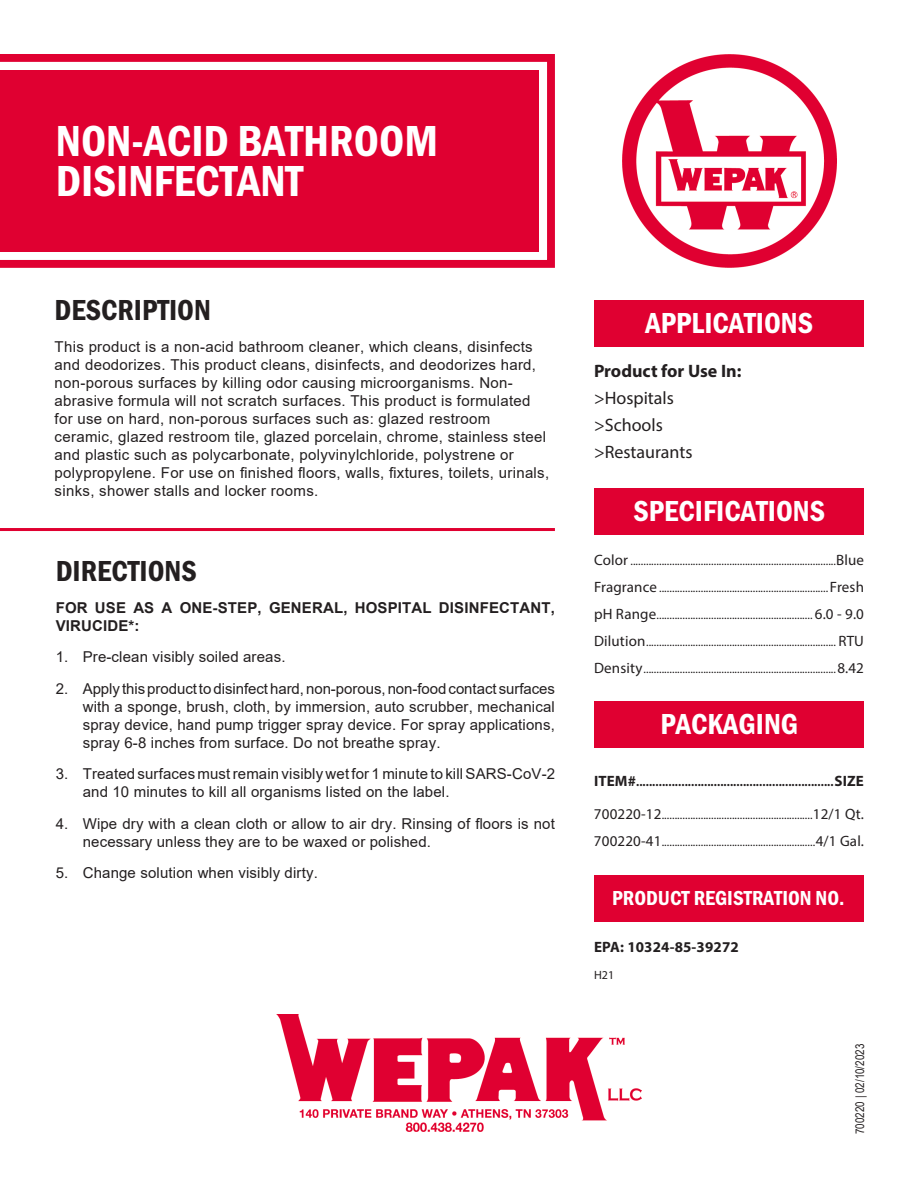
<style>
.page{position:relative;width:918px;height:1188px;background:#fff}
.page>*{position:absolute;margin:0;border:0;box-sizing:border-box;transform-origin:0 0}
.t1{font:45px "Franklin Gothic URW Con Dem";color:#fff}
.t2{font:30px "Franklin Gothic URW Con Dem";color:#fff}
.t3{font:30px "Franklin Gothic URW Con Dem";color:#231f20}
.t4{font:21px "Franklin Gothic URW Con Dem";color:#fff}
.t5{font:18px "Myriad Pro";color:#231f20}
.t6{font:700 18px "Myriad Pro";color:#231f20}
.t7{font:15px/18px "Arial";letter-spacing:.02em;color:#231f20}
.t8{font:700 15px/18px "Arial";letter-spacing:.01em;color:#231f20}
.t9{font:700 15px "Myriad Pro";letter-spacing:.01em;color:#231f20}
.t10{font:12px "Myriad Pro";color:#231f20}
.t11{font:700 12px "Myriad Pro";color:#231f20}
.t12{font:12px "Arial Narrow";color:#231f20}
.s1{font-size:15px}
</style>
<div class="page">
<svg style="left:0;top:54px;width:555px;height:214px"></svg>
<div style="left:0;top:70px;width:538px;height:182px;background:#e00031"></div>
<div style="left:594px;top:300px;width:270px;height:47px;background:#e00031"></div>
<div style="left:594px;top:488px;width:270px;height:46px;background:#e00031"></div>
<div style="left:594px;top:701px;width:270px;height:47px;background:#e00031"></div>
<div style="left:594px;top:875px;width:270px;height:47px;background:#e00031"></div>
<img style="left:623px;top:54px;width:213px;height:214px">
<img style="left:277px;top:1015px;width:364px;height:117px">
<hr style="left:0;top:528px;width:555px;height:3px;background:#e00031">
<p class="t1" style="left:56px;top:110px;width:384px">NON-ACID BATHROOM</p>
<p class="t1" style="left:56px;top:151px;width:249px">DISINFECTANT</p>
<p class="t3" style="left:55px;top:290px;width:158px">DESCRIPTION</p>
<p class="t7" style="left:55px;top:337px;width:496px">This product is a non-acid bathroom cleaner, which cleans, disinfects and deodorizes. This product cleans, disinfects, and deodorizes hard, non-porous surfaces by killing odor causing microorganisms. Non&shy;abrasive formula will not scratch surfaces. This product is formulated for use on hard, non-porous surfaces such as: glazed restroom ceramic, glazed restroom tile, glazed porcelain, chrome, stainless steel and plastic such as polycarbonate, polyvinylchloride, polystrene or polypropylene. For use on finished floors, walls, fixtures, toilets, urinals, sinks, shower stalls and locker rooms.</p>
<p class="t3" style="left:56px;top:551px;width:142px">DIRECTIONS</p>
<p class="t8" style="left:56px;top:599px;width:501px">FOR USE AS A ONE-STEP, GENERAL, HOSPITAL DISINFECTANT,<br>VIRUCIDE*:</p>
<p class="t7" style="left:56px;top:648px;width:231px">1. Pre-clean visibly soiled areas.</p>
<p class="t7" style="left:83px;top:679px;width:474px;text-align:justify;text-indent:-27px">2. Apply this product to disinfect hard, non-porous, non-food contact surfaces with a sponge, brush, cloth, by immersion, auto scrubber, mechanical spray device, hand pump trigger spray device. For spray applications, spray 6-8 inches from surface. Do not breathe spray.</p>
<p class="t7" style="left:83px;top:765px;width:474px;text-indent:-27px">3. Treated surfaces must remain visibly wet for 1 minute to kill SARS-CoV-2 and 10 minutes to kill all organisms listed on the label.</p>
<p class="t7" style="left:83px;top:814px;width:474px;text-indent:-27px">4. Wipe dry with a clean cloth or allow to air dry. Rinsing of floors is not necessary unless they are to be waxed or polished.</p>
<p class="t7" style="left:56px;top:864px;width:264px">5. Change solution when visibly dirty.</p>
<p class="t2" style="left:646px;top:303px;width:169px">APPLICATIONS</p>
<p class="t6" style="left:594px;top:359px;width:149px">Product for Use In:</p>
<p class="t5" style="left:594px;top:387px;width:81px">&gt;Hospitals</p>
<p class="t5" style="left:594px;top:414px;width:70px">&gt;Schools</p>
<p class="t5" style="left:594px;top:441px;width:100px">&gt;Restaurants</p>
<p class="t2" style="left:634px;top:491px;width:193px">SPECIFICATIONS</p>
<p class="t10" style="left:594px;top:553px;width:272px"><span class="s1">Color</span> ...............................................................................<span class="s1">Blue</span></p>
<p class="t10" style="left:594px;top:580px;width:272px"><span class="s1">Fragrance</span> .................................................................<span class="s1">Fresh</span></p>
<p class="t10" style="left:594px;top:607px;width:272px"><span class="s1">pH Range</span>............................................................ <span class="s1">6.0 - 9.0</span></p>
<p class="t10" style="left:594px;top:634px;width:272px"><span class="s1">Dilution</span>......................................................................... <span class="s1">RTU</span></p>
<p class="t10" style="left:594px;top:661px;width:272px"><span class="s1">Density</span>..........................................................................<span class="s1">8.42</span></p>
<p class="t2" style="left:660px;top:704px;width:139px">PACKAGING</p>
<p class="t11" style="left:594px;top:774px;width:272px"><span class="s1">ITEM#</span>.............................................................<span class="s1">SIZE</span></p>
<p class="t10" style="left:594px;top:808px;width:272px"><span class="s1">700220-12</span>..........................................................<span class="s1">12/1 Qt.</span></p>
<p class="t10" style="left:594px;top:835px;width:272px"><span class="s1">700220-41</span>...........................................................<span class="s1">4/1 Gal.</span></p>
<p class="t4" style="left:612px;top:884px;width:234px">PRODUCT REGISTRATION NO.</p>
<p class="t9" style="left:594px;top:937px;width:146px">EPA: 10324-85-39272</p>
<p class="t10" style="left:594px;top:968px;width:22px">H21</p>
<p class="t12" style="left:851px;top:1134px;width:92px;rotate:-90deg">700220 | 02/10/2023</p>
</div>
